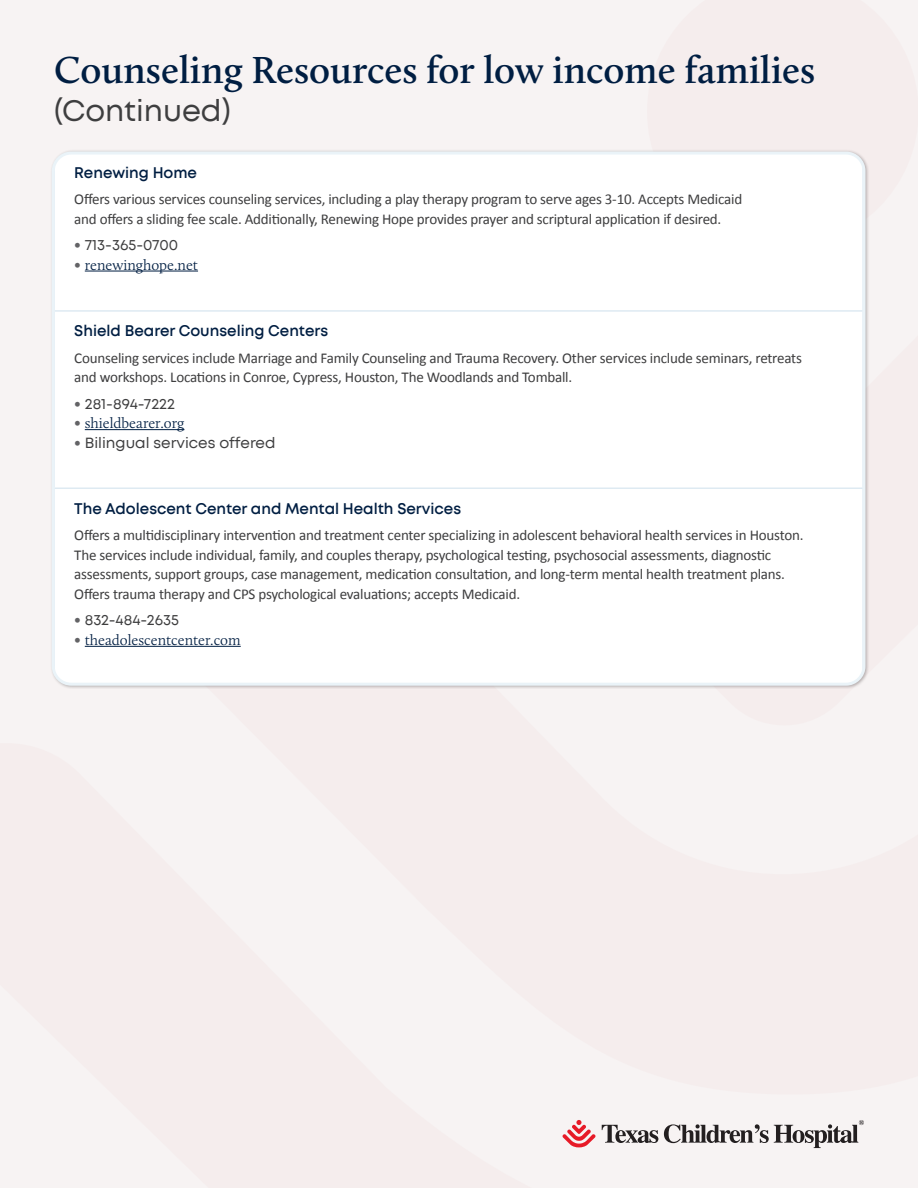
<style>
.page{position:relative;width:918px;height:1188px;background:#f7f3f3}
.page>*{position:absolute;margin:0;border:0;box-sizing:border-box;transform-origin:0 0}
.Header_1{font:600 39px "Calluna";color:#001e42}
.Header_1-2{font:30px "Mont";color:#3e3e3f}
.t1{font:15px/26.2px "Calibri";letter-spacing:-.015em;color:#3e3e3f}
.t2{font:15px "Mont";color:#3e3e3f}
.t3{font:300 15px "Calluna";color:#001e42}
.s1{font-family:"Mont";font-weight:600;color:#001e42}
.s2{font-family:"Avenir";font-size:13.5px;color:#636366}
.s3{font-family:"Avenir";font-weight:400;font-size:13.5px;color:#636366}
</style>
<div class="page">
<div style="left:55px;top:154px;width:807px;height:530px;background:#fff"></div>
<hr style="left:53px;top:153px;width:811px;height:1px;background:#deeaf2">
<hr style="left:53px;top:153px;width:2px;height:157px;background:#deeaf2">
<hr style="left:862px;top:153px;width:2px;height:157px;background:#deeaf2">
<hr style="left:53px;top:310px;width:811px;height:2px;background:#deeaf2">
<hr style="left:53px;top:487px;width:811px;height:2px;background:#deeaf2">
<hr style="left:53px;top:489px;width:2px;height:195px;background:#deeaf2">
<hr style="left:862px;top:489px;width:2px;height:195px;background:#deeaf2">
<hr style="left:53px;top:685px;width:811px;height:1px;background:#deeaf2">
<hr style="left:85px;top:271px;width:113px;height:1px;background:#001e42">
<hr style="left:85px;top:429px;width:99px;height:1px;background:#001e42">
<hr style="left:85px;top:646px;width:156px;height:1px;background:#001e42">
<div style="left:52px;top:152px;width:814px;height:534px;border:3px solid #eaf3f8;border-radius:18px"></div>
<svg style="left:602px;top:1125px;width:56px;height:18px"></svg>
<svg style="left:563px;top:1120px;width:32px;height:27px"></svg>
<svg style="left:664px;top:1120px;width:200px;height:28px"></svg>
<p class="Header_1" style="left:54px;top:46px;width:763px">Counseling Resources for low income families</p>
<p class="Header_1-2" style="left:54px;top:96px;width:178px">(Continued)</p>
<p class="t1" style="left:74px;top:159px;width:669px"><span class="s1">Renewing Home<br></span>Offers various services counseling services, including a play therapy program to serve ages 3-10. Accepts Medicaid</p>
<p class="t1" style="left:74px;top:205px;width:649px">and offers a sliding fee scale. Additionally, Renewing Hope provides prayer and scriptural application if desired.</p>
<p class="t2" style="left:74px;top:237px;width:105px"><span class="s2">•</span> 713-365-0700</p>
<p class="t3" style="left:74px;top:256px;width:125px"><span class="s3">•</span> renewinghope.net</p>
<p class="t1" style="left:74px;top:318px;width:729px"><span class="s1">Shield Bearer Counseling Centers<br></span>Counseling services include Marriage and Family Counseling and Trauma Recovery. Other services include seminars, retreats</p>
<p class="t1" style="left:74px;top:364px;width:500px">and workshops. Locations in Conroe, Cypress, Houston, The Woodlands and Tomball.</p>
<p class="t2" style="left:74px;top:396px;width:102px"><span class="s2">•</span> 281-894-7222</p>
<p class="t3" style="left:74px;top:414px;width:112px"><span class="s3">•</span> shieldbearer.org</p>
<p class="t2" style="left:74px;top:435px;width:203px"><span class="s2">•</span> Bilingual services offered</p>
<p class="t1" style="left:74px;top:495px;width:731px"><span class="s1">The Adolescent Center and Mental Health Services<br></span>Offers a multidisciplinary intervention and treatment center specializing in adolescent behavioral health services in Houston.</p>
<p class="t1" style="left:74px;top:544px;width:712px;line-height:19.6px">The services include individual, family, and couples therapy, psychological testing, psychosocial assessments, diagnostic assessments, support groups, case management, medication consultation, and long-term mental health treatment plans.<br>Offers trauma therapy and CPS psychological evaluations; accepts Medicaid.</p>
<p class="t2" style="left:74px;top:613px;width:106px"><span class="s2">•</span> 832-484-2635</p>
<p class="t3" style="left:74px;top:631px;width:168px"><span class="s3">•</span> theadolescentcenter.com</p>
</div>
